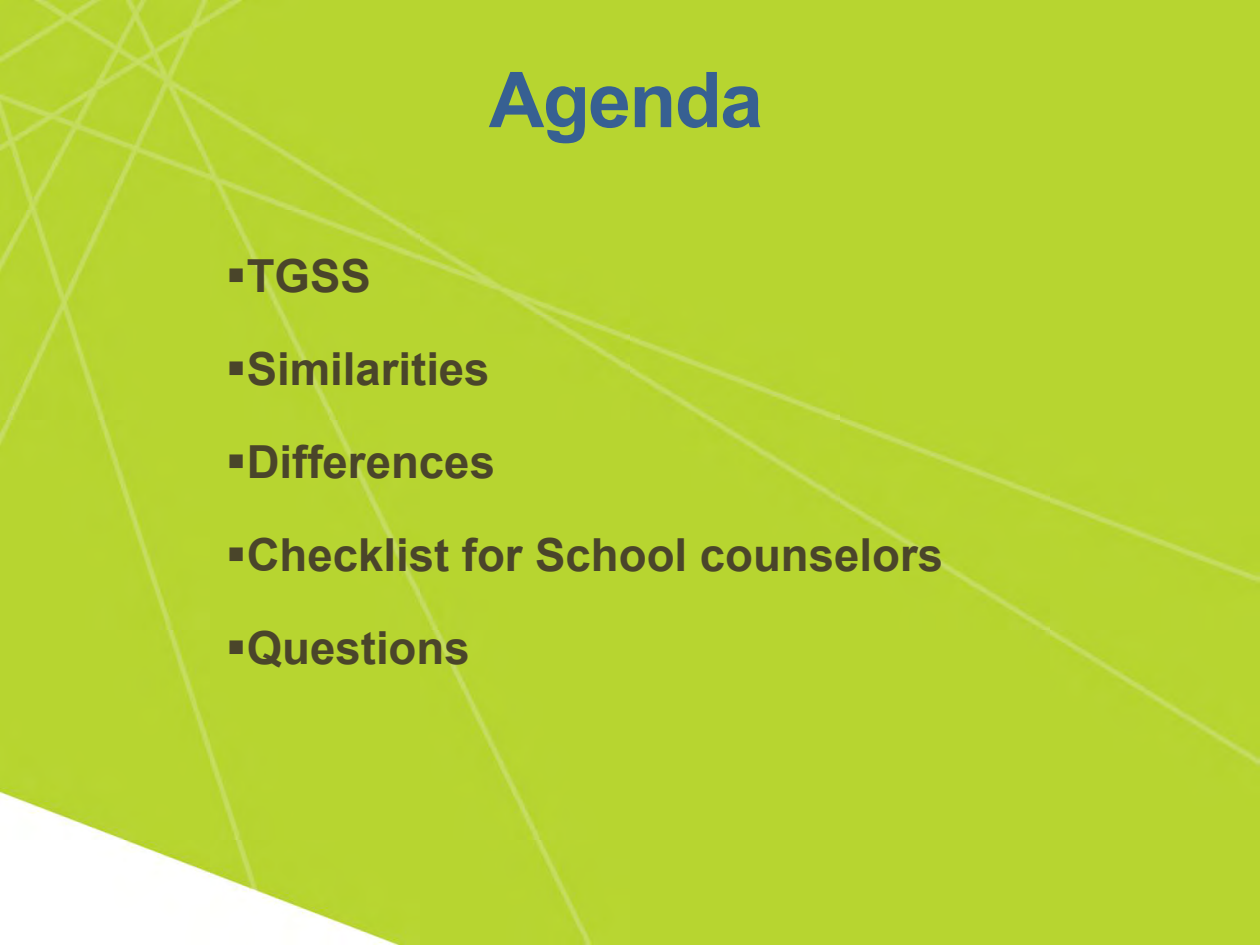
<style>
.page{position:relative;width:1260px;height:945px;background:#b7d530}
.page>*{position:absolute;margin:0;border:0;box-sizing:border-box;transform-origin:0 0}
.t1{font:700 77px "Arial";letter-spacing:-.02em;color:#376092}
.t2{font:700 45.68px "Arial";color:#4a452a}
.t3{font:700 45.5px "Arial";color:#4a452a}
</style>
<div class="page">
<p class="t3" style="left:226px;top:245px;width:147px">▪TGSS</p>
<p class="t1" style="left:489px;top:46px;width:276px">Agenda</p>
<p class="t3" style="left:226px;top:337px;width:265px">▪Similarities</p>
<p class="t3" style="left:226px;top:430px;width:271px">▪Differences</p>
<p class="t3" style="left:226px;top:523px;width:719px">▪Checklist for School counselors</p>
<p class="t2" style="left:226px;top:616px;width:245px">▪Questions</p>
</div>
